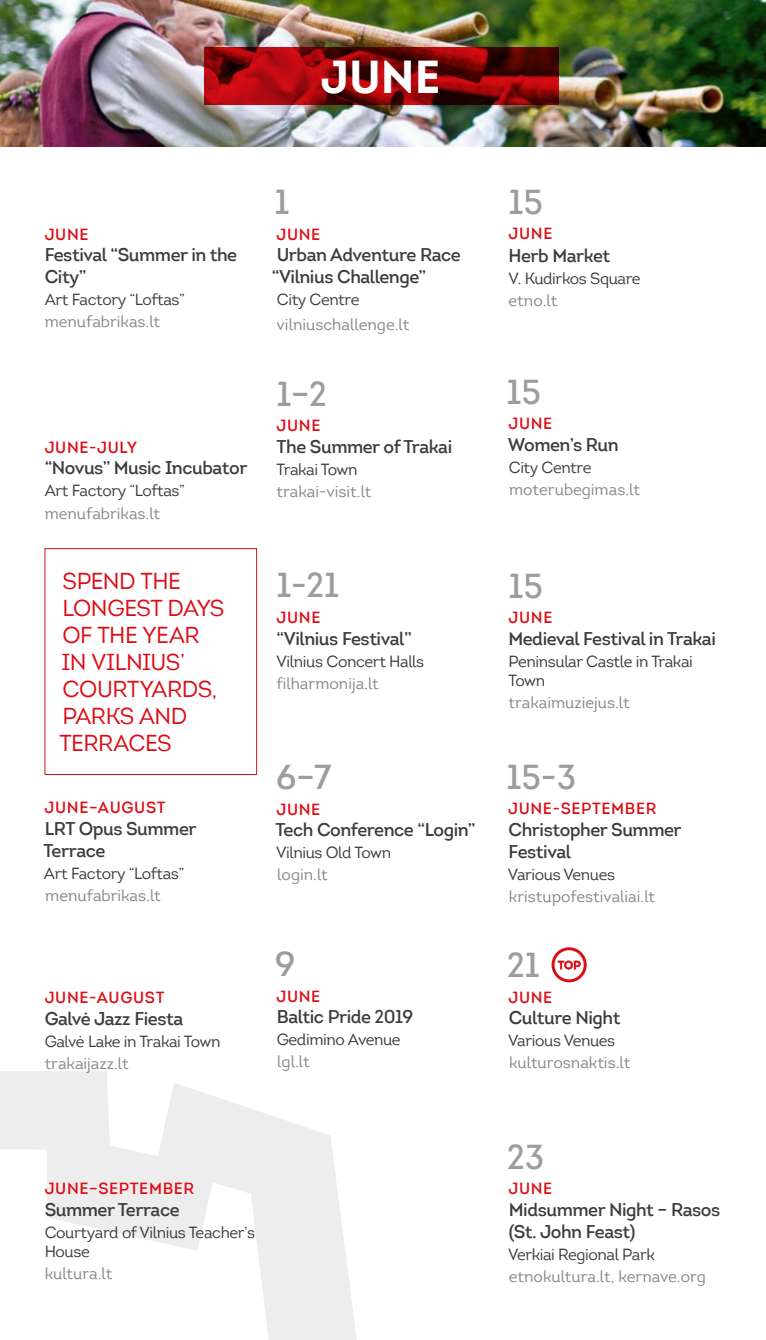
<style>
.page{position:relative;width:766px;height:1340px;background:#fff}
.page>*{position:absolute;margin:0;border:0;box-sizing:border-box;transform-origin:0 0}
.t1{font:700 45px "Intro";color:#fff}
.t2{font:600 33.75px "Intro";color:#9d9d9c}
.t3{font:22.5px/27px "Intro";letter-spacing:-.02em;color:#dc0d15}
.t4{font:600 18px/21.6px "Intro";letter-spacing:-.025em;color:#3c3c3b}
.t5{font:15.75px/18.9px "Intro";letter-spacing:-.025em;color:#3c3c3b}
.t6{font:15.75px "Intro";color:#878787}
.t7{font:600 15.75px "Intro";letter-spacing:.04em;color:#dc0d15}
</style>
<div class="page">
<svg style="left:0;top:1071px;width:357px;height:268px"></svg>
<img style="left:0;top:0;width:765px;height:147px">
<svg style="left:204px;top:47px;width:355px;height:58px;background:#850609"></svg>
<div style="left:45px;top:548px;width:212px;height:226px;border:1px solid #cd171a"></div>
<svg style="left:551px;top:947px;width:35px;height:35px"></svg>
<h1 class="t1" style="left:320px;top:48px;width:121px">JUNE</h1>
<p class="t7" style="left:45px;top:224px;width:45px">JUNE</p>
<p class="t4" style="left:45px;top:244px;width:194px">Festival “Summer in the<br>City”</p>
<p class="t5" style="left:45px;top:290px;width:142px">Art Factory “Loftas”</p>
<p class="t6" style="left:45px;top:312px;width:117px">menufabrikas.lt</p>
<p class="t7" style="left:45px;top:437px;width:94px">JUNE-JULY</p>
<p class="t4" style="left:45px;top:457px;width:204px">“Novus” Music Incubator</p>
<p class="t5" style="left:45px;top:481px;width:142px">Art Factory “Loftas”</p>
<p class="t6" style="left:45px;top:503px;width:117px">menufabrikas.lt</p>
<h2 class="t2" style="left:274px;top:181px;width:17px">1</h2>
<p class="t7" style="left:276px;top:224px;width:45px">JUNE</p>
<p class="t4" style="left:271px;top:244px;width:190px">Urban Adventure Race “Vilnius Challenge”</p>
<p class="t5" style="left:277px;top:290px;width:84px">City Centre</p>
<p class="t6" style="left:276px;top:315px;width:134px">vilniuschallenge.lt</p>
<h2 class="t2" style="left:276px;top:372px;width:52px">1–2</h2>
<p class="t7" style="left:276px;top:416px;width:45px">JUNE</p>
<p class="t4" style="left:276px;top:435px;width:177px">The Summer of Trakai</p>
<p class="t5" style="left:276px;top:460px;width:82px">Trakai Town</p>
<p class="t6" style="left:276px;top:482px;width:96px">trakai-visit.lt</p>
<h2 class="t2" style="left:508px;top:181px;width:36px">15</h2>
<p class="t7" style="left:508px;top:224px;width:45px">JUNE</p>
<p class="t4" style="left:508px;top:245px;width:103px">Herb Market</p>
<p class="t5" style="left:508px;top:269px;width:134px">V. Kudirkos Square</p>
<p class="t6" style="left:508px;top:291px;width:50px">etno.lt</p>
<h2 class="t2" style="left:506px;top:371px;width:36px">15</h2>
<p class="t7" style="left:508px;top:414px;width:45px">JUNE</p>
<p class="t4" style="left:508px;top:434px;width:112px">Women’s Run</p>
<p class="t5" style="left:508px;top:458px;width:84px">City Centre</p>
<p class="t6" style="left:509px;top:480px;width:132px">moterubegimas.lt</p>
<p class="t3" style="left:59px;top:567px;width:166px">SPEND THE<br>LONGEST DAYS<br>OF THE YEAR<br>IN VILNIUS’<br>COURTYARDS,<br>PARKS AND<br>TERRACES</p>
<h2 class="t2" style="left:508px;top:564px;width:36px">15</h2>
<h2 class="t2" style="left:276px;top:564px;width:64px">1-21</h2>
<p class="t7" style="left:276px;top:607px;width:45px">JUNE</p>
<p class="t4" style="left:276px;top:627px;width:137px">“Vilnius Festival”</p>
<p class="t5" style="left:276px;top:651px;width:149px">Vilnius Concert Halls</p>
<p class="t6" style="left:276px;top:673px;width:104px">filharmonija.lt</p>
<p class="t7" style="left:508px;top:608px;width:45px">JUNE</p>
<p class="t4" style="left:508px;top:627px;width:209px">Medieval Festival in Trakai</p>
<p class="t5" style="left:508px;top:652px;width:186px">Peninsular Castle in Trakai<br>Town</p>
<p class="t6" style="left:508px;top:693px;width:123px">trakaimuziejus.lt</p>
<p class="t7" style="left:44px;top:798px;width:122px">JUNE–AUGUST</p>
<p class="t4" style="left:43px;top:818px;width:155px">LRT Opus Summer<br>Terrace</p>
<p class="t5" style="left:44px;top:863px;width:142px">Art Factory “Loftas”</p>
<p class="t6" style="left:45px;top:885px;width:117px">menufabrikas.lt</p>
<p class="t7" style="left:45px;top:987px;width:121px">JUNE-AUGUST</p>
<p class="t4" style="left:45px;top:1007px;width:140px">Galvė Jazz Fiesta</p>
<p class="t5" style="left:45px;top:1031px;width:177px">Galvė Lake in Trakai Town</p>
<p class="t6" style="left:45px;top:1053px;width:85px">trakaijazz.lt</p>
<h2 class="t2" style="left:276px;top:756px;width:57px">6–7</h2>
<p class="t7" style="left:276px;top:799px;width:45px">JUNE</p>
<p class="t4" style="left:275px;top:819px;width:202px">Tech Conference “Login”</p>
<p class="t5" style="left:276px;top:843px;width:116px">Vilnius Old Town</p>
<p class="t6" style="left:277px;top:865px;width:52px">login.lt</p>
<h2 class="t2" style="left:275px;top:943px;width:22px">9</h2>
<p class="t7" style="left:276px;top:986px;width:45px">JUNE</p>
<p class="t4" style="left:277px;top:1006px;width:138px">Baltic Pride 2019</p>
<p class="t5" style="left:277px;top:1030px;width:125px">Gedimino Avenue</p>
<p class="t6" style="left:277px;top:1052px;width:34px">lgl.lt</p>
<p class="t7" style="left:45px;top:1178px;width:151px">JUNE–SEPTEMBER</p>
<p class="t4" style="left:45px;top:1198px;width:136px">Summer Terrace</p>
<p class="t5" style="left:45px;top:1223px;width:212px">Courtyard of Vilnius Teacher’s<br>House</p>
<p class="t6" style="left:45px;top:1263px;width:69px">kultura.lt</p>
<h2 class="t2" style="left:506px;top:756px;width:71px">15-3</h2>
<p class="t7" style="left:508px;top:799px;width:150px">JUNE-SEPTEMBER</p>
<p class="t4" style="left:508px;top:819px;width:175px">Christopher Summer<br>Festival</p>
<p class="t5" style="left:507px;top:864px;width:109px">Various Venues</p>
<p class="t6" style="left:509px;top:886px;width:148px">kristupofestivaliai.lt</p>
<h2 class="t2" style="left:506px;top:944px;width:35px">21</h2>
<p class="t7" style="left:508px;top:987px;width:45px">JUNE</p>
<p class="t4" style="left:508px;top:1007px;width:113px">Culture Night</p>
<p class="t5" style="left:508px;top:1031px;width:109px">Various Venues</p>
<p class="t6" style="left:509px;top:1053px;width:123px">kulturosnaktis.lt</p>
<h2 class="t2" style="left:506px;top:1135px;width:39px">23</h2>
<p class="t7" style="left:508px;top:1178px;width:45px">JUNE</p>
<p class="t4" style="left:508px;top:1198px;width:213px">Midsummer Night – Rasos (St. John Feast)</p>
<p class="t5" style="left:508px;top:1244px;width:148px">Verkiai Regional Park</p>
<p class="t6" style="left:508px;top:1266px;width:198px">etnokultura.lt, kernave.org</p>
</div>
